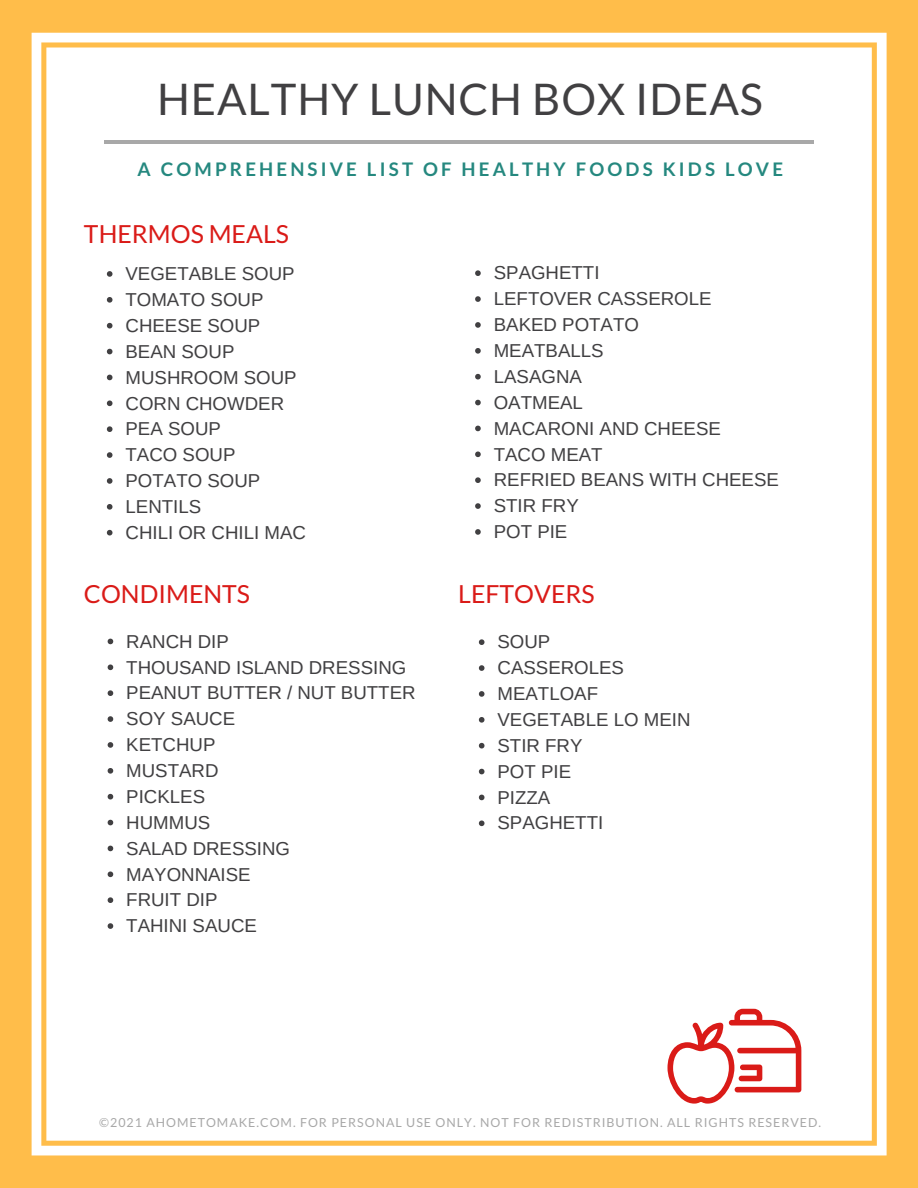
<style>
.page{position:relative;width:918px;height:1188px;background:#ffbd4a}
.page>*{position:absolute;margin:0;border:0;box-sizing:border-box;transform-origin:0 0}
.t1{font:43.65px "Lato";letter-spacing:.02em;color:#414042}
.t2{font:24.9px "Lato";color:#da1b18}
.t3{font:18.75px "Arimo";color:#414042}
.t4{font:700 18.75px "Lato";letter-spacing:.17em;color:#25887f}
.t5{font:12.45px "Lato";letter-spacing:.08em;color:#a8a8a8}
</style>
<div class="page">
<div style="left:32px;top:33px;width:855px;height:1122px;background:#fff"></div>
<hr style="left:104px;top:141px;width:709px;height:3px;background:#a8a8a8">
<svg style="left:107px;top:271px;width:5px;height:6px"></svg>
<svg style="left:107px;top:297px;width:5px;height:6px"></svg>
<svg style="left:107px;top:323px;width:5px;height:6px"></svg>
<svg style="left:107px;top:349px;width:5px;height:5px"></svg>
<svg style="left:107px;top:375px;width:5px;height:5px"></svg>
<svg style="left:107px;top:401px;width:5px;height:5px"></svg>
<svg style="left:107px;top:426px;width:5px;height:6px"></svg>
<svg style="left:107px;top:452px;width:5px;height:6px"></svg>
<svg style="left:107px;top:478px;width:5px;height:6px"></svg>
<svg style="left:107px;top:504px;width:5px;height:6px"></svg>
<svg style="left:107px;top:530px;width:5px;height:6px"></svg>
<svg style="left:667px;top:1009px;width:134px;height:95px;background:#f5c4c3"></svg>
<svg style="left:108px;top:639px;width:5px;height:5px"></svg>
<svg style="left:108px;top:665px;width:5px;height:5px"></svg>
<svg style="left:108px;top:690px;width:5px;height:6px"></svg>
<svg style="left:108px;top:716px;width:5px;height:6px"></svg>
<svg style="left:108px;top:742px;width:5px;height:6px"></svg>
<svg style="left:108px;top:768px;width:5px;height:6px"></svg>
<svg style="left:108px;top:794px;width:5px;height:6px"></svg>
<svg style="left:108px;top:820px;width:5px;height:5px"></svg>
<svg style="left:108px;top:846px;width:5px;height:5px"></svg>
<svg style="left:108px;top:872px;width:5px;height:5px"></svg>
<svg style="left:108px;top:897px;width:5px;height:6px"></svg>
<svg style="left:108px;top:923px;width:5px;height:6px"></svg>
<svg style="left:475px;top:270px;width:6px;height:6px"></svg>
<svg style="left:475px;top:296px;width:6px;height:6px"></svg>
<svg style="left:475px;top:322px;width:6px;height:6px"></svg>
<svg style="left:475px;top:348px;width:6px;height:6px"></svg>
<svg style="left:475px;top:374px;width:6px;height:6px"></svg>
<svg style="left:475px;top:400px;width:6px;height:5px"></svg>
<svg style="left:475px;top:426px;width:6px;height:5px"></svg>
<svg style="left:475px;top:452px;width:6px;height:5px"></svg>
<svg style="left:475px;top:477px;width:6px;height:6px"></svg>
<svg style="left:475px;top:503px;width:6px;height:6px"></svg>
<svg style="left:475px;top:529px;width:6px;height:6px"></svg>
<svg style="left:479px;top:639px;width:5px;height:6px"></svg>
<svg style="left:479px;top:665px;width:5px;height:6px"></svg>
<svg style="left:479px;top:691px;width:5px;height:6px"></svg>
<svg style="left:479px;top:717px;width:5px;height:6px"></svg>
<svg style="left:479px;top:743px;width:5px;height:5px"></svg>
<svg style="left:479px;top:769px;width:5px;height:5px"></svg>
<svg style="left:479px;top:795px;width:5px;height:5px"></svg>
<svg style="left:479px;top:820px;width:5px;height:6px"></svg>
<p class="t1" style="left:157px;top:72px;width:607px">HEALTHY LUNCH BOX IDEAS</p>
<p class="t4" style="left:138px;top:157px;width:647px">A COMPREHENSIVE LIST OF HEALTHY FOODS KIDS LOVE</p>
<p class="t2" style="left:84px;top:219px;width:207px">THERMOS MEALS</p>
<p class="t3" style="left:126px;top:263px;width:171px">VEGETABLE SOUP</p>
<p class="t3" style="left:126px;top:289px;width:139px">TOMATO SOUP</p>
<p class="t3" style="left:126px;top:315px;width:136px">CHEESE SOUP</p>
<p class="t3" style="left:126px;top:341px;width:110px">BEAN SOUP</p>
<p class="t3" style="left:126px;top:367px;width:173px">MUSHROOM SOUP</p>
<p class="t3" style="left:126px;top:393px;width:160px">CORN CHOWDER</p>
<p class="t3" style="left:126px;top:418px;width:97px">PEA SOUP</p>
<p class="t3" style="left:126px;top:444px;width:111px">TACO SOUP</p>
<p class="t3" style="left:126px;top:470px;width:136px">POTATO SOUP</p>
<p class="t3" style="left:126px;top:496px;width:77px">LENTILS</p>
<p class="t3" style="left:126px;top:522px;width:182px">CHILI OR CHILI MAC</p>
<p class="t2" style="left:84px;top:579px;width:168px">CONDIMENTS</p>
<p class="t3" style="left:126px;top:631px;width:104px">RANCH DIP</p>
<p class="t3" style="left:126px;top:657px;width:282px">THOUSAND ISLAND DRESSING</p>
<p class="t3" style="left:126px;top:682px;width:291px">PEANUT BUTTER / NUT BUTTER</p>
<p class="t3" style="left:126px;top:708px;width:110px">SOY SAUCE</p>
<p class="t3" style="left:126px;top:734px;width:91px">KETCHUP</p>
<p class="t3" style="left:126px;top:760px;width:94px">MUSTARD</p>
<p class="t3" style="left:126px;top:786px;width:80px">PICKLES</p>
<p class="t3" style="left:126px;top:812px;width:85px">HUMMUS</p>
<p class="t3" style="left:126px;top:838px;width:165px">SALAD DRESSING</p>
<p class="t3" style="left:126px;top:864px;width:126px">MAYONNAISE</p>
<p class="t3" style="left:126px;top:889px;width:93px">FRUIT DIP</p>
<p class="t3" style="left:126px;top:915px;width:132px">TAHINI SAUCE</p>
<p class="t3" style="left:494px;top:262px;width:107px">SPAGHETTI</p>
<p class="t3" style="left:494px;top:288px;width:219px">LEFTOVER CASSEROLE</p>
<p class="t3" style="left:494px;top:314px;width:147px">BAKED POTATO</p>
<p class="t3" style="left:494px;top:340px;width:111px">MEATBALLS</p>
<p class="t3" style="left:494px;top:366px;width:90px">LASAGNA</p>
<p class="t3" style="left:494px;top:392px;width:91px">OATMEAL</p>
<p class="t3" style="left:494px;top:418px;width:229px">MACARONI AND CHEESE</p>
<p class="t3" style="left:494px;top:444px;width:110px">TACO MEAT</p>
<p class="t3" style="left:494px;top:469px;width:287px">REFRIED BEANS WITH CHEESE</p>
<p class="t3" style="left:494px;top:495px;width:87px">STIR FRY</p>
<p class="t3" style="left:494px;top:521px;width:75px">POT PIE</p>
<p class="t2" style="left:458px;top:578px;width:138px">LEFTOVERS</p>
<p class="t3" style="left:498px;top:631px;width:54px">SOUP</p>
<p class="t3" style="left:498px;top:657px;width:128px">CASSEROLES</p>
<p class="t3" style="left:498px;top:683px;width:102px">MEATLOAF</p>
<p class="t3" style="left:498px;top:709px;width:194px">VEGETABLE LO MEIN</p>
<p class="t3" style="left:498px;top:735px;width:87px">STIR FRY</p>
<p class="t3" style="left:498px;top:761px;width:75px">POT PIE</p>
<p class="t3" style="left:498px;top:787px;width:54px">PIZZA</p>
<p class="t3" style="left:498px;top:813px;width:107px">SPAGHETTI</p>
<p class="t5" style="left:99px;top:1114px;width:723px">©2021 AHOMETOMAKE.COM. FOR PERSONAL USE ONLY. NOT FOR REDISTRIBUTION. ALL RIGHTS RESERVED.</p>
</div>
